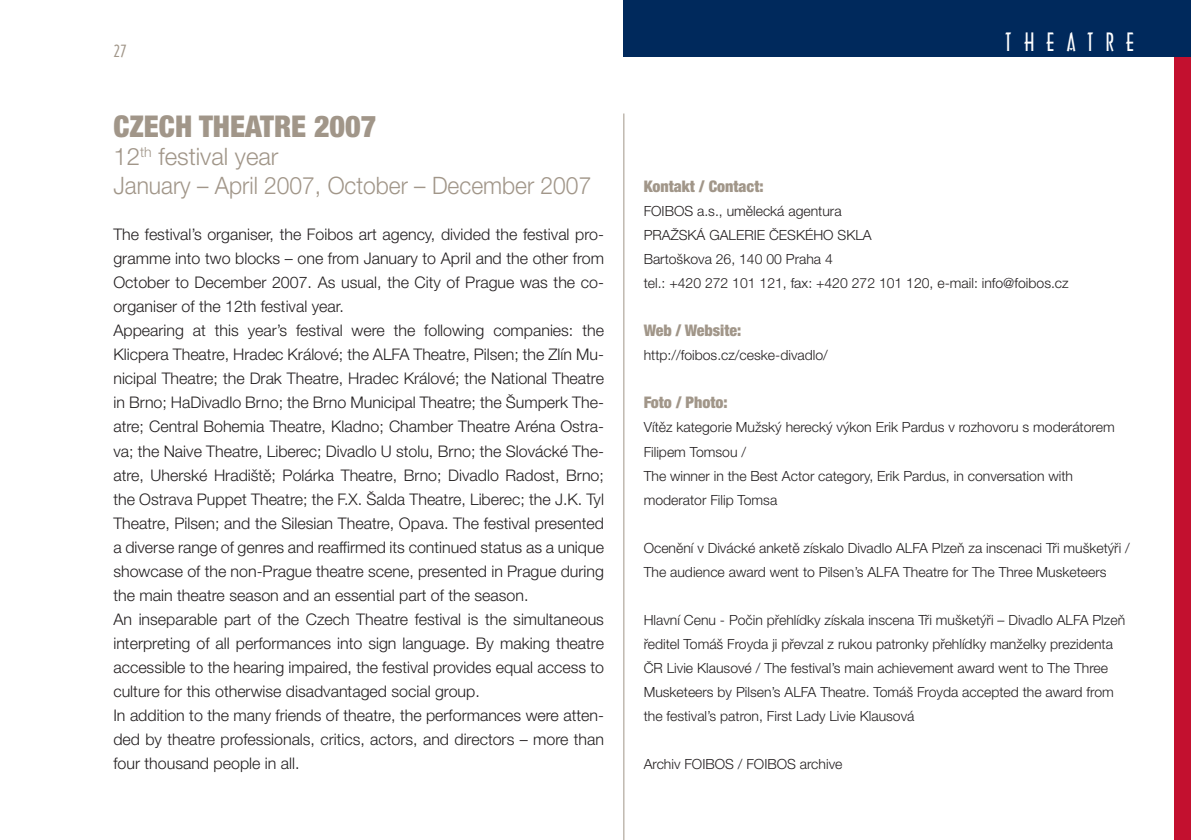
<style>
.page{position:relative;width:1191px;height:840px;background:#fff}
.page>*{position:absolute;margin:0;border:0;box-sizing:border-box;transform-origin:0 0}
.t1{font:900 condensed 30px "Helvetica Neue CE";color:#a19689}
.t2{font:300 24px/28.8px "Helvetica Neue CE";color:#a19689}
.t3{font:24px "Architecture CE";letter-spacing:.5em;color:#fff}
.t4{font:300 16px/24px "Helvetica Neue CE";color:#231f20}
.t5{font:900 condensed 16px "Helvetica Neue CE";color:#a19689}
.t6{font:16px "Architecture CE";color:#a19689}
.t7{font:300 14px/24px "Helvetica Neue CE";color:#231f20}
</style>
<div class="page">
<div style="left:1174px;top:0;width:17px;height:839px;background:#c3102f"></div>
<div style="left:624px;top:0;width:567px;height:57px;background:#00295c"></div>
<hr style="left:623px;top:113px;width:1px;height:726px;background:#a19689">
<p class="t6" style="left:113px;top:43px;width:15px">27</p>
<h1 class="t1" style="left:113px;top:115px;width:264px">CZECH THEATRE 2007</h1>
<h2 class="t2" style="left:113px;top:144px;width:479px">12<sup>th</sup> festival year<br>January – April 2007, October – December 2007</h2>
<p class="t4" style="left:113px;top:224px;width:492px">The festival’s organiser, the Foibos art agency, divided the festival pro&shy;gramme into two blocks – one from January to April and the other from October to December 2007. As usual, the City of Prague was the co&shy;organiser of the 12th festival year.<br>Appearing at this year’s festival were the following companies: the Klicpera Theatre, Hradec Králové; the ALFA Theatre, Pilsen; the Zlín Mu&shy;nicipal Theatre; the Drak Theatre, Hradec Králové; the National Theatre in Brno; HaDivadlo Brno; the Brno Municipal Theatre; the Šumperk The&shy;atre; Central Bohemia Theatre, Kladno; Chamber Theatre Aréna Ostra&shy;va; the Naive Theatre, Liberec; Divadlo U stolu, Brno; the Slovácké The&shy;atre, Uherské Hradiště; Polárka Theatre, Brno; Divadlo Radost, Brno; the Ostrava Puppet Theatre; the F.X. Šalda Theatre, Liberec; the J.K. Tyl Theatre, Pilsen; and the Silesian Theatre, Opava. The festival presented a diverse range of genres and reaffirmed its continued status as a unique showcase of the non-Prague theatre scene, presented in Prague during the main theatre season and an essential part of the season.<br>An inseparable part of the Czech Theatre festival is the simultaneous interpreting of all performances into sign language. By making theatre accessible to the hearing impaired, the festival provides equal access to culture for this otherwise disadvantaged social group.<br>In addition to the many friends of theatre, the performances were atten&shy;ded by theatre professionals, critics, actors, and directors – more than four thousand people in all.</p>
<h2 class="t3" style="left:1005px;top:31px;width:131px">THEATRE</h2>
<p class="t5" style="left:643px;top:181px;width:121px">Kontakt / Contact:</p>
<p class="t7" style="left:643px;top:200px;width:426px">FOIBOS a.s., umělecká agentura<br>PRAŽSKÁ GALERIE ČESKÉHO SKLA<br>Bartoškova 26, 140 00 Praha 4<br>tel.: +420 272 101 121, fax: +420 272 101 120, e-mail: info@foibos.cz</p>
<p class="t5" style="left:643px;top:325px;width:99px">Web / Website:</p>
<p class="t7" style="left:643px;top:344px;width:186px">http://foibos.cz/ceske-divadlo/</p>
<p class="t5" style="left:643px;top:397px;width:85px">Foto / Photo:</p>
<p class="t7" style="left:643px;top:416px;width:472px">Vítěz kategorie Mužský herecký výkon Erik Pardus v rozhovoru s moderátorem Filipem Tomsou /<br>The winner in the Best Actor category, Erik Pardus, in conversation with moderator Filip Tomsa</p>
<p class="t7" style="left:643px;top:536px;width:487px">Ocenění v Divácké anketě získalo Divadlo ALFA Plzeň za inscenaci Tři mušketýři /<br>The audience award went to Pilsen’s ALFA Theatre for The Three Musketeers</p>
<p class="t7" style="left:643px;top:608px;width:483px">Hlavní Cenu - Počin přehlídky získala inscena Tři mušketýři – Divadlo ALFA Plzeň ředitel Tomáš Froyda ji převzal z rukou patronky přehlídky manželky prezidenta ČR Livie Klausové / The festival’s main achievement award went to The Three Musketeers by Pilsen’s ALFA Theatre. Tomáš Froyda accepted the award from the festival’s patron, First Lady Livie Klausová</p>
<p class="t7" style="left:643px;top:752px;width:200px">Archiv FOIBOS / FOIBOS archive</p>
</div>
